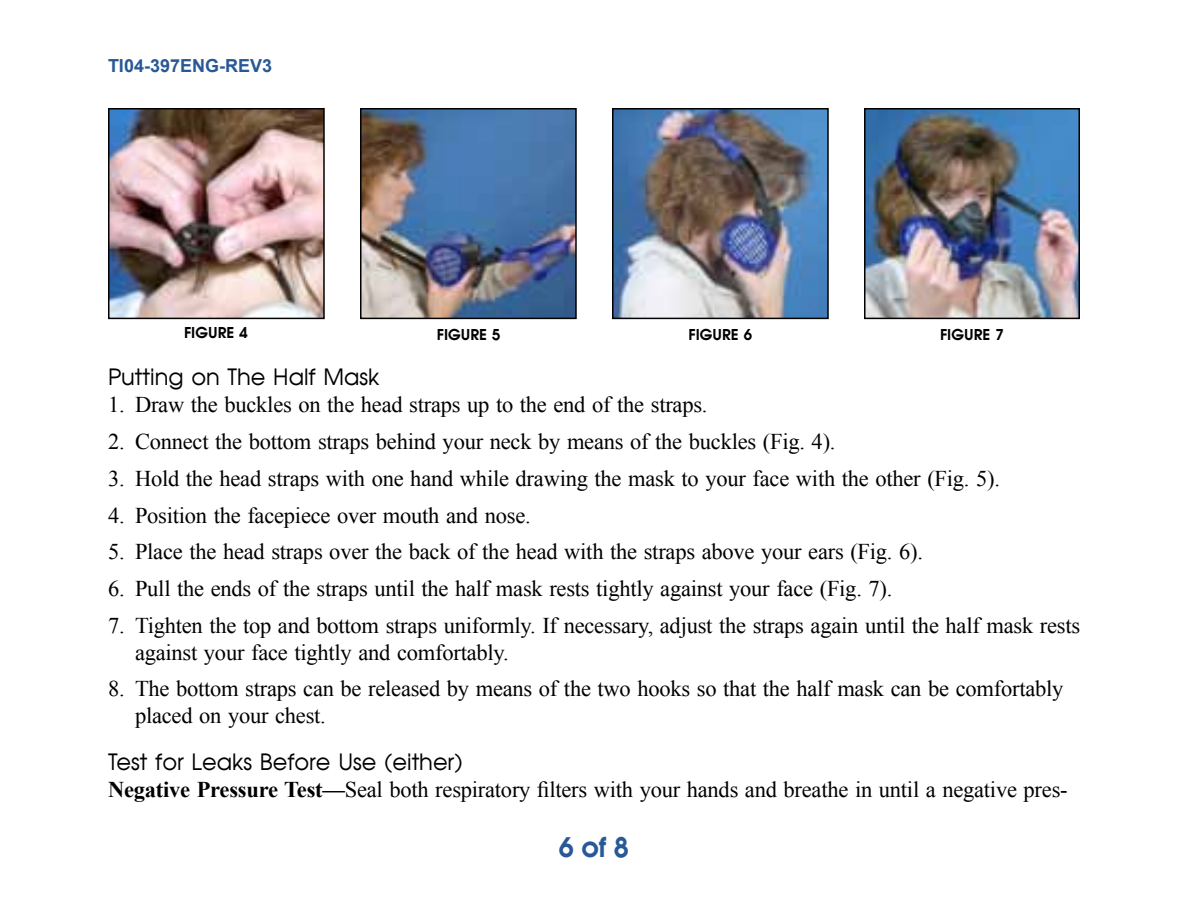
<style>
.page{position:relative;width:1188px;height:918px;background:#fff}
.page>*{position:absolute;margin:0;border:0;box-sizing:border-box;transform-origin:0 0}
.t1{font:700 27px "Avalon";color:#285896}
.t2{font:22.5px/27px "Times New Roman";letter-spacing:-.01em;color:#000}
.t3{font:22.5px "Avalon Plain";color:#000}
.t4{font:700 18px "Arial";color:#285896}
.t5{font:700 15px "Avalon";color:#000}
.s1{font-weight:700}
</style>
<div class="page">
<img style="left:111px;top:111px;width:211px;height:205px">
<div style="left:108px;top:108px;width:217px;height:211px;border:2px solid #000"></div>
<img style="left:363px;top:111px;width:211px;height:205px">
<div style="left:360px;top:108px;width:217px;height:211px;border:2px solid #000"></div>
<img style="left:615px;top:111px;width:211px;height:205px">
<div style="left:612px;top:108px;width:217px;height:211px;border:2px solid #000"></div>
<img style="left:867px;top:111px;width:210px;height:205px">
<div style="left:864px;top:108px;width:216px;height:211px;border:2px solid #000"></div>
<p class="t4" style="left:108px;top:54px;width:166px">TI04-397ENG-REV3</p>
<p class="t5" style="left:184px;top:322px;width:65px">FIGURE 4</p>
<p class="t5" style="left:437px;top:324px;width:65px">FIGURE 5</p>
<p class="t5" style="left:688px;top:324px;width:65px">FIGURE 6</p>
<p class="t5" style="left:940px;top:324px;width:65px">FIGURE 7</p>
<p class="t3" style="left:108px;top:363px;width:273px">Putting on The Half Mask</p>
<p class="t2" style="left:108px;top:391px;width:601px">1. Draw the buckles on the head straps up to the end of the straps.</p>
<p class="t2" style="left:108px;top:428px;width:729px">2. Connect the bottom straps behind your neck by means of the buckles (Fig. 4).</p>
<p class="t2" style="left:108px;top:464px;width:894px">3. Hold the head straps with one hand while drawing the mask to your face with the other (Fig. 5).</p>
<p class="t2" style="left:108px;top:501px;width:424px">4. Position the facepiece over mouth and nose.</p>
<p class="t2" style="left:108px;top:538px;width:817px">5. Place the head straps over the back of the head with the straps above your ears (Fig. 6).</p>
<p class="t2" style="left:108px;top:575px;width:786px">6. Pull the ends of the straps until the half mask rests tightly against your face (Fig. 7).</p>
<p class="t2" style="left:135px;top:611px;width:947px;text-indent:-27px">7. Tighten the top and bottom straps uniformly. If necessary, adjust the straps again until the half mask rests against your face tightly and comfortably.</p>
<p class="t2" style="left:135px;top:675px;width:930px;text-indent:-27px">8. The bottom straps can be released by means of the two hooks so that the half mask can be comfortably placed on your chest.</p>
<p class="t3" style="left:108px;top:748px;width:356px">Test for Leaks Before Use (either)</p>
<p class="t2" style="left:108px;top:776px;width:961px"><span class="s1">Negative Pressure Test—</span>Seal both respiratory filters with your hands and breathe in until a negative pres-</p>
<p class="t1" style="left:559px;top:829px;width:72px">6 of 8</p>
</div>
